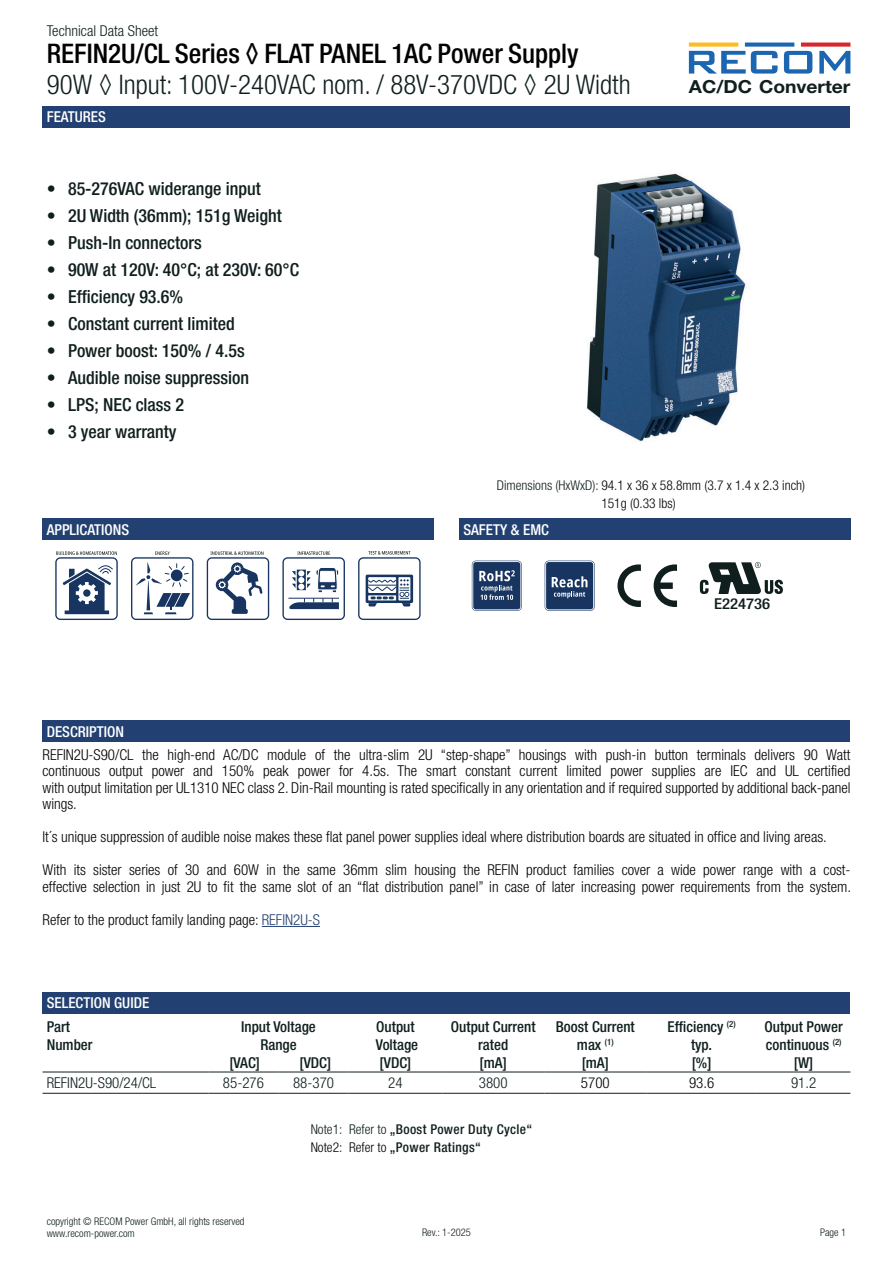
<style>
.page{position:relative;width:893px;height:1263px;background:#fff}
.page>*{position:absolute;margin:0;border:0;box-sizing:border-box;transform-origin:0 0}
.t1{font:300 condensed 27px "Helvetica Neue LT Std";color:#101f1e}
.t2{font:500 condensed 27px "Helvetica Neue LT Std";color:#000201}
.t3{font:500 condensed 18px "Helvetica Neue LT Std";color:#101f1e}
.t4{font:700 18px "Helvetica Neue LT Std";color:#101f1e;scale:1.07 1}
.t5{font:300 condensed 15px/16.5px "Helvetica Neue LT Std";color:#000201;text-align:justify}
.t6{font:500 condensed 15px/18px "Helvetica Neue LT Std";color:#101f1e;text-align:center}
.t7{font:300 condensed 15px "Helvetica Neue LT Std";color:#101f1e}
.t8{font:500 condensed 15px "Helvetica Neue LT Std";color:#fff}
.t9{font:500 condensed 15px "Helvetica Neue LT Std";color:#101f1e;scale:1.11 1}
.t10{font:300 condensed 13.5px/18px "Helvetica Neue LT Std";color:#000201}
.t11{font:500 condensed 13.5px/18px "Helvetica Neue LT Std";letter-spacing:.025em;color:#101f1e}
.t12{font:300 condensed 10.5px/11.2px "Helvetica Neue LT Std";color:#101f1e}
.s1{color:#101f1e}
.s2{color:#224071}
.s3{font-weight:300}
.s4{font-weight:300;color:#000201}
</style>
<div class="page">
<svg style="left:689px;top:43px;width:49px;height:4px"></svg>
<svg style="left:745px;top:43px;width:49px;height:4px"></svg>
<svg style="left:801px;top:43px;width:49px;height:4px"></svg>
<svg style="left:689px;top:51px;width:89px;height:23px"></svg>
<svg style="left:784px;top:51px;width:28px;height:23px"></svg>
<svg style="left:819px;top:51px;width:31px;height:23px"></svg>
<svg style="left:207px;top:551px;width:62px;height:69px"></svg>
<svg style="left:55px;top:551px;width:63px;height:69px"></svg>
<svg style="left:282px;top:551px;width:63px;height:69px"></svg>
<svg style="left:358px;top:551px;width:63px;height:69px"></svg>
<svg style="left:131px;top:551px;width:62px;height:69px"></svg>
<hr style="left:262px;top:926px;width:58px;height:1px;background:#224071">
<hr style="left:43px;top:1093px;width:165px;height:1px;background:#101f1e">
<hr style="left:208px;top:1093px;width:71px;height:1px;background:#101f1e">
<hr style="left:279px;top:1093px;width:70px;height:1px;background:#101f1e">
<hr style="left:349px;top:1093px;width:93px;height:1px;background:#101f1e">
<hr style="left:442px;top:1093px;width:102px;height:1px;background:#101f1e">
<hr style="left:544px;top:1093px;width:102px;height:1px;background:#101f1e">
<hr style="left:646px;top:1093px;width:111px;height:1px;background:#101f1e">
<hr style="left:757px;top:1093px;width:93px;height:1px;background:#101f1e">
<hr style="left:43px;top:1072px;width:165px;height:1px;background:#101f1e">
<hr style="left:208px;top:1072px;width:71px;height:1px;background:#101f1e">
<hr style="left:279px;top:1072px;width:70px;height:1px;background:#101f1e">
<hr style="left:349px;top:1072px;width:93px;height:1px;background:#101f1e">
<hr style="left:442px;top:1072px;width:102px;height:1px;background:#101f1e">
<hr style="left:544px;top:1072px;width:102px;height:1px;background:#101f1e">
<hr style="left:646px;top:1072px;width:111px;height:1px;background:#101f1e">
<hr style="left:757px;top:1072px;width:93px;height:1px;background:#101f1e">
<img style="left:587px;top:173px;width:159px;height:269px">
<div style="left:43px;top:992px;width:807px;height:21px;background:#224071"></div>
<div style="left:43px;top:721px;width:807px;height:21px;background:#224071"></div>
<div style="left:43px;top:519px;width:391px;height:21px;background:#224071"></div>
<div style="left:43px;top:106px;width:807px;height:22px;background:#224071"></div>
<div style="left:459px;top:519px;width:391px;height:21px;background:#224071"></div>
<svg style="left:472px;top:561px;width:50px;height:50px;background:#465e80"></svg>
<svg style="left:617px;top:564px;width:24px;height:43px"></svg>
<svg style="left:654px;top:564px;width:23px;height:43px"></svg>
<svg style="left:545px;top:561px;width:50px;height:50px;background:#40597c"></svg>
<svg style="left:700px;top:562px;width:83px;height:32px"></svg>
<p class="t7" style="left:47px;top:22px;width:113px">Technical Data Sheet</p>
<h1 class="t1" style="left:47px;top:69px;width:585px">90W ◊ Input: 100V-240VAC nom. / 88V-370VDC ◊ 2U Width</h1>
<p class="t4" style="left:689px;top:75px;width:153px">AC/DC Converter</p>
<h1 class="t2" style="left:47px;top:37px;width:533px">REFIN2U/CL Series ◊ FLAT PANEL 1AC Power Supply</h1>
<p class="t8" style="left:47px;top:108px;width:61px">FEATURES</p>
<p class="t3" style="left:47px;top:178px;width:215px">• 85-276VAC widerange input</p>
<p class="t3" style="left:47px;top:205px;width:236px">• 2U Width (36mm); 151g Weight</p>
<p class="t3" style="left:47px;top:232px;width:157px">• Push-In connectors</p>
<p class="t3" style="left:47px;top:259px;width:254px">• 90W at 120V: 40°C; at 230V: 60°C</p>
<p class="t3" style="left:47px;top:286px;width:138px">• Efficiency 93.6%</p>
<p class="t3" style="left:47px;top:313px;width:190px">• Constant current limited</p>
<p class="t3" style="left:47px;top:340px;width:199px">• Power boost: 150% / 4.5s</p>
<p class="t3" style="left:47px;top:367px;width:204px">• Audible noise suppression</p>
<p class="t3" style="left:47px;top:394px;width:139px">• LPS; NEC class 2</p>
<p class="t3" style="left:47px;top:421px;width:131px">• 3 year warranty</p>
<p class="t8" style="left:47px;top:520px;width:84px">APPLICATIONS</p>
<p class="t8" style="left:47px;top:722px;width:79px">DESCRIPTION</p>
<p class="t10" style="left:601px;top:476px;width:205px;text-indent:-105px"><span class="s1">Dimensions (HxWxD):</span> 94.1 x 36 x 58.8mm (3.7 x 1.4 x 2.3 inch)<br>151g (0.33 lbs)</p>
<p class="t8" style="left:463px;top:520px;width:87px">SAFETY &amp; EMC</p>
<p class="t9" style="left:714px;top:595px;width:52px">E224736</p>
<p class="t5" style="left:43px;top:746px;width:809px">REFIN2U-S90/CL the high-end AC/DC module of the ultra-slim 2U “step-shape” housings with push-in button terminals delivers 90 Watt continuous output power and 150% peak power for 4.5s. The smart constant current limited power supplies are IEC and UL certified with output limitation per UL1310 NEC class 2. Din-Rail mounting is rated specifically in any orientation and if required supported by additional back-panel wings.</p>
<p class="t5" style="left:43px;top:829px;width:786px">It´s unique suppression of audible noise makes these flat panel power supplies ideal where distribution boards are situated in office and living areas.</p>
<p class="t5" style="left:43px;top:862px;width:810px">With its sister series of 30 and 60W in the same 36mm slim housing the REFIN product families cover a wide power range with a cost&shy;effective selection in just 2U to fit the same slot of an “flat distribution panel” in case of later increasing power requirements from the system.</p>
<p class="t5" style="left:43px;top:911px;width:279px">Refer to the product family landing page: <span class="s2">REFIN2U-S</span></p>
<p class="t8" style="left:47px;top:994px;width:104px">SELECTION GUIDE</p>
<p class="t6" style="left:47px;top:1017px;width:47px;text-align:left">Part<br>Number</p>
<p class="t6" style="left:241px;top:1017px;width:76px">Input Voltage</p>
<p class="t6" style="left:260px;top:1035px;width:38px">Range</p>
<p class="t6" style="left:229px;top:1053px;width:32px">[VAC]</p>
<p class="t6" style="left:300px;top:1053px;width:33px">[VDC]</p>
<p class="t6" style="left:376px;top:1017px;width:44px;text-align:left">Output<br>Voltage [VDC]</p>
<p class="t6" style="left:451px;top:1017px;width:86px">Output Current rated<br>[mA]</p>
<p class="t6" style="left:556px;top:1017px;width:80px">Boost Current max <sup>(1)<br></sup>[mA]</p>
<p class="t6" style="left:668px;top:1017px;width:70px">Efficiency <sup>(2) </sup>typ.<br>[%]</p>
<p class="t6" style="left:765px;top:1017px;width:80px">Output Power continuous <sup>(2) </sup>[W]</p>
<p class="t7" style="left:47px;top:1074px;width:111px">REFIN2U-S90/24/CL</p>
<p class="t7" style="left:223px;top:1074px;width:42px">85-276</p>
<p class="t7" style="left:293px;top:1074px;width:42px">88-370</p>
<p class="t7" style="left:388px;top:1074px;width:16px">24</p>
<p class="t7" style="left:479px;top:1074px;width:30px">3800</p>
<p class="t5" style="left:581px;top:1074px;width:30px">5700</p>
<p class="t5" style="left:689px;top:1074px;width:27px">93.6</p>
<p class="t7" style="left:791px;top:1074px;width:27px">91.2</p>
<p class="t12" style="left:47px;top:1216px;width:199px">copyright © RECOM Power GmbH, all rights reserved www.recom-power.com</p>
<p class="t11" style="left:311px;top:1119px;width:223px"><span class="s3">Note1: Refer to</span> „Boost Power Duty Cycle“<br><span class="s4">Note2: Refer to</span> „Power Ratings“</p>
<p class="t12" style="left:422px;top:1226px;width:50px">Rev.: 1-2025</p>
<p class="t12" style="left:820px;top:1226px;width:28px">Page 1</p>
</div>
